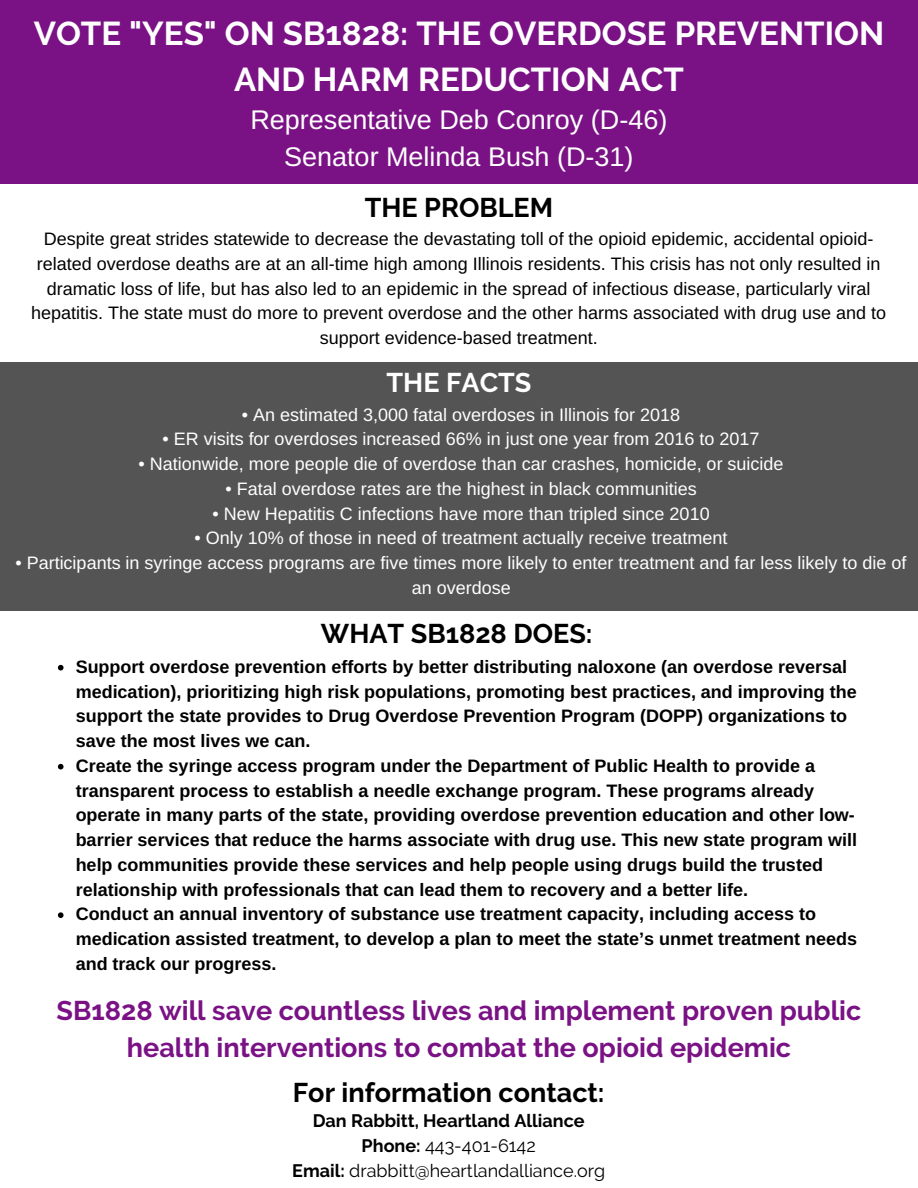
<style>
.page{position:relative;width:918px;height:1188px;background:#fff}
.page>*{position:absolute;margin:0;border:0;box-sizing:border-box;transform-origin:0 0}
.t1{font:700 33px/46.2px "Raleway";color:#fff;text-align:center}
.t2{font:700 27px/37.2px "Raleway";color:#7a1285;text-align:center}
.t3{font:27px/37.2px "Arimo";color:#fff;text-align:center}
.t4{font:700 27px "Raleway";color:#000}
.t5{font:700 27px "Raleway";color:#fff}
.t6{font:700 18px/24.8px "Arimo";color:#000}
.t7{font:18px/24.8px "Arimo";color:#fff;text-align:center}
.t8{font:18px/24.8px "Arimo";color:#000;text-align:center}
.t9{font:18px/24.8px "Raleway";color:#000;text-align:center}
.s1{font-weight:700}
</style>
<div class="page">
<div style="left:0;top:0;width:918px;height:184px;background:#7a1285"></div>
<div style="left:0;top:362px;width:918px;height:249px;background:#545454"></div>
<svg style="left:58px;top:665px;width:6px;height:5px"></svg>
<svg style="left:58px;top:764px;width:6px;height:6px"></svg>
<svg style="left:58px;top:912px;width:6px;height:6px"></svg>
<h1 class="t1" style="left:34px;top:10px;width:852px">VOTE "YES" ON SB1828: THE OVERDOSE PREVENTION<br>AND HARM REDUCTION ACT</h1>
<h2 class="t3" style="left:250px;top:101px;width:418px">Representative Deb Conroy (D-46)<br>Senator Melinda Bush (D-31)</h2>
<h2 class="t4" style="left:365px;top:192px;width:190px">THE PROBLEM</h2>
<p class="t8" style="left:31px;top:227px;width:856px">Despite great strides statewide to decrease the devastating toll of the opioid epidemic, accidental opioid&shy;related overdose deaths are at an all-time high among Illinois residents. This crisis has not only resulted in dramatic loss of life, but has also led to an epidemic in the spread of infectious disease, particularly viral hepatitis. The state must do more to prevent overdose and the other harms associated with drug use and to support evidence-based treatment.</p>
<h2 class="t5" style="left:387px;top:367px;width:146px">THE FACTS</h2>
<p class="t7" style="left:242px;top:402px;width:440px">• An estimated 3,000 fatal overdoses in Illinois for 2018</p>
<p class="t7" style="left:162px;top:427px;width:599px">• ER visits for overdoses increased 66% in just one year from 2016 to 2017</p>
<p class="t7" style="left:138px;top:451px;width:647px">• Nationwide, more people die of overdose than car crashes, homicide, or suicide</p>
<p class="t7" style="left:225px;top:476px;width:473px">• Fatal overdose rates are the highest in black communities</p>
<p class="t7" style="left:212px;top:501px;width:499px">• New Hepatitis C infections have more than tripled since 2010</p>
<p class="t7" style="left:194px;top:526px;width:535px">• Only 10% of those in need of treatment actually receive treatment</p>
<p class="t7" style="left:15px;top:550px;width:893px">• Participants in syringe access programs are five times more likely to enter treatment and far less likely to die of an overdose</p>
<h2 class="t4" style="left:321px;top:617px;width:273px">WHAT SB1828 DOES:</h2>
<p class="t6" style="left:76px;top:654px;width:783px">Support overdose prevention efforts by better distributing naloxone (an overdose reversal medication), prioritizing high risk populations, promoting best practices, and improving the support the state provides to Drug Overdose Prevention Program (DOPP) organizations to save the most lives we can.<br>Create the syringe access program under the Department of Public Health to provide a transparent process to establish a needle exchange program. These programs already operate in many parts of the state, providing overdose prevention education and other low&shy;barrier services that reduce the harms associate with drug use. This new state program will help communities provide these services and help people using drugs build the trusted relationship with professionals that can lead them to recovery and a better life.<br>Conduct an annual inventory of substance use treatment capacity, including access to medication assisted treatment, to develop a plan to meet the state’s unmet treatment needs and track our progress.</p>
<h2 class="t2" style="left:57px;top:992px;width:806px">SB1828 will save countless lives and implement proven public health interventions to combat the opioid epidemic</h2>
<h2 class="t4" style="left:293px;top:1077px;width:313px">For information contact:</h2>
<p class="t9" style="left:292px;top:1109px;width:314px"><span class="s1">Dan Rabbitt, Heartland Alliance<br>Phone:</span> 443-401-6142<br><span class="s1">Email:</span> drabbitt@heartlandalliance.org</p>
</div>
